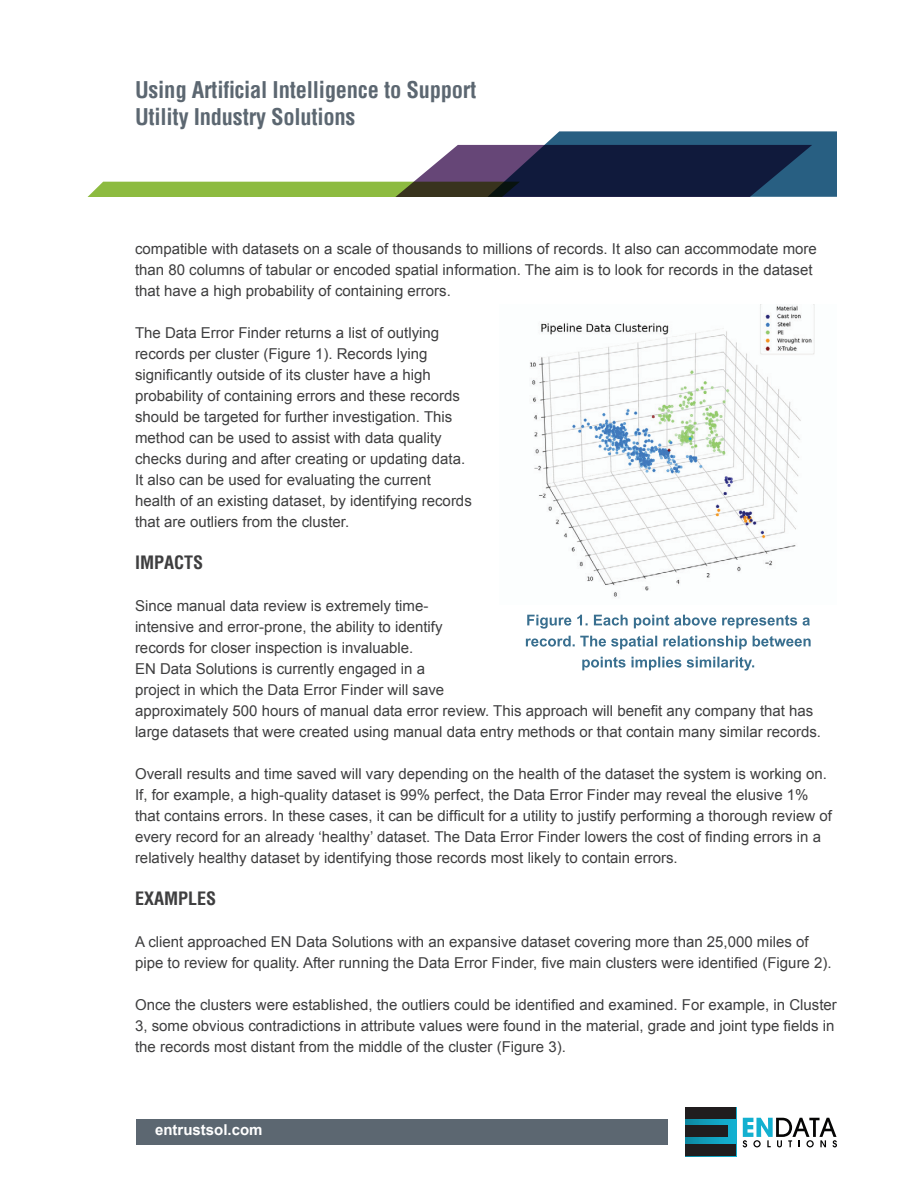
<style>
.page{position:relative;width:918px;height:1188px;background:#fff}
.page>*{position:absolute;margin:0;border:0;box-sizing:border-box;transform-origin:0 0}
.t1{font:700 condensed 22.5px/27px "Helvetica";letter-spacing:-.01em;color:#5c6771}
.t2{font:700 condensed 18px "Helvetica";color:#3e3e3f}
.t3{font:15px/21px "Arial";color:#3e3e3f}
.t4{font:700 15px "Arial";color:#fff}
</style>
<div class="page">
<svg style="left:87px;top:131px;width:750px;height:66px"></svg>
<img style="left:530px;top:305px;width:285px;height:293px">
<svg style="left:582px;top:657px;width:172px;height:14px"></svg>
<svg style="left:526px;top:636px;width:285px;height:13px"></svg>
<svg style="left:527px;top:615px;width:283px;height:14px"></svg>
<div style="left:136px;top:1119px;width:532px;height:25px;background:#5c6771"></div>
<div style="left:685px;top:1107px;width:51px;height:49px;background:linear-gradient(to right,#0e89a2,#14b4d5)"></div>
<div style="left:685px;top:1107px;width:51px;height:12px;background:#201d1e"></div>
<div style="left:685px;top:1125px;width:43px;height:12px;background:#201d1e"></div>
<div style="left:685px;top:1144px;width:51px;height:12px;background:#201d1e"></div>
<svg style="left:743px;top:1118px;width:94px;height:29px"></svg>
<h1 class="t1" style="left:135px;top:76px;width:343px">Using Artificial Intelligence to Support<br>Utility Industry Solutions</h1>
<p class="t3" style="left:135px;top:238px;width:683px">compatible with datasets on a scale of thousands to millions of records. It also can accommodate more than 80 columns of tabular or encoded spatial information. The aim is to look for records in the dataset that have a high probability of containing errors.</p>
<p class="t3" style="left:135px;top:322px;width:338px">The Data Error Finder returns a list of outlying records per cluster (Figure 1). Records lying significantly outside of its cluster have a high probability of containing errors and these records should be targeted for further investigation. This method can be used to assist with data quality checks during and after creating or updating data.<br>It also can be used for evaluating the current health of an existing dataset, by identifying records that are outliers from the cluster.</p>
<p class="t2" style="left:135px;top:550px;width:70px">IMPACTS</p>
<p class="t3" style="left:135px;top:595px;width:688px">Since manual data review is extremely time-<br>intensive and error-prone, the ability to identify<br>records for closer inspection is invaluable.<br>EN Data Solutions is currently engaged in a<br>project in which the Data Error Finder will save<br>approximately 500 hours of manual data error review. This approach will benefit any company that has large datasets that were created using manual data entry methods or that contain many similar records.</p>
<p class="t3" style="left:135px;top:763px;width:698px">Overall results and time saved will vary depending on the health of the dataset the system is working on.<br>If, for example, a high-quality dataset is 99% perfect, the Data Error Finder may reveal the elusive 1% that contains errors. In these cases, it can be difficult for a utility to justify performing a thorough review of every record for an already ‘healthy’ dataset. The Data Error Finder lowers the cost of finding errors in a relatively healthy dataset by identifying those records most likely to contain errors.</p>
<p class="t2" style="left:135px;top:886px;width:83px">EXAMPLES</p>
<p class="t3" style="left:135px;top:931px;width:698px">A client approached EN Data Solutions with an expansive dataset covering more than 25,000 miles of pipe to review for quality. After running the Data Error Finder, five main clusters were identified (Figure 2).</p>
<p class="t3" style="left:135px;top:994px;width:703px">Once the clusters were established, the outliers could be identified and examined. For example, in Cluster<br>3, some obvious contradictions in attribute values were found in the material, grade and joint type fields in the records most distant from the middle of the cluster (Figure 3).</p>
<p class="t4" style="left:155px;top:1120px;width:109px">entrustsol.com</p>
</div>
